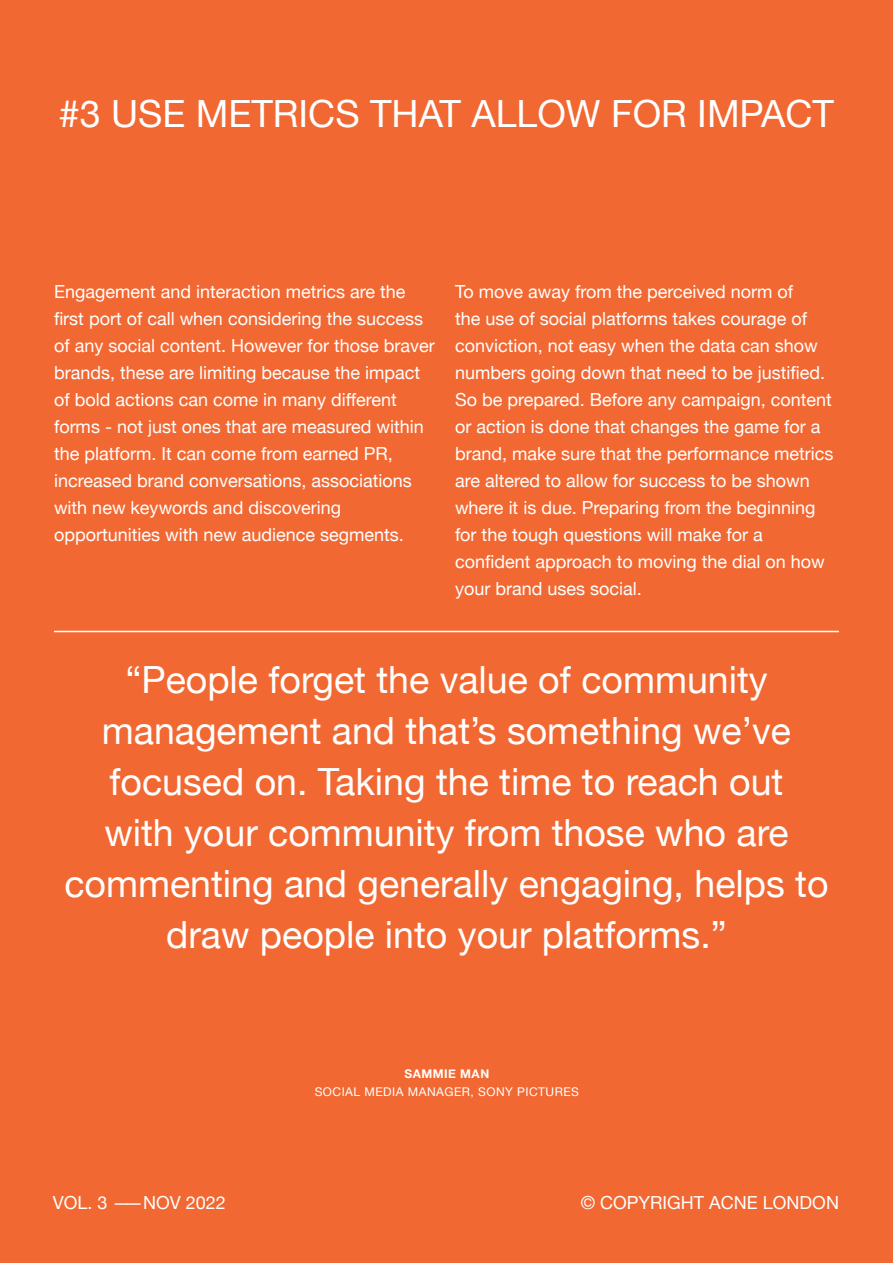
<style>
.page{position:relative;width:893px;height:1263px;background:#f26832}
.page>*{position:absolute;margin:0;border:0;box-sizing:border-box;transform-origin:0 0}
.t1{font:37.5px/51px "Helvetica Neue";color:#fff;text-align:center}
.t2{font:18px/27px "Helvetica Neue";color:#fff}
.t3{font:12px "Helvetica Neue";letter-spacing:.04em;color:#fff}
.t4{font:700 12px "Helvetica Neue";letter-spacing:.04em;color:#fff}
</style>
<div class="page">
<hr style="left:54px;top:631px;width:785px;height:1px;background:#fff">
<p class="t1" style="left:59px;top:90px;width:777px">#3 USE METRICS THAT ALLOW FOR IMPACT</p>
<p class="t2" style="left:54px;top:279px;width:382px">Engagement and interaction metrics are the first port of call when considering the success of any social content. However for those braver brands, these are limiting because the impact of bold actions can come in many different forms - not just ones that are measured within the platform. It can come from earned PR, increased brand conversations, associations with new keywords and discovering opportunities with new audience segments.</p>
<p class="t2" style="left:455px;top:279px;width:380px">To move away from the perceived norm of<br>the use of social platforms takes courage of conviction, not easy when the data can show numbers going down that need to be justified.<br>So be prepared. Before any campaign, content or action is done that changes the game for a brand, make sure that the performance metrics are altered to allow for success to be shown where it is due. Preparing from the beginning for the tough questions will make for a confident approach to moving the dial on how your brand uses social.</p>
<p class="t1" style="left:64px;top:656px;width:766px">“People forget the value of community management and that’s something we’ve focused on. Taking the time to reach out<br>with your community from those who are commenting and generally engaging, helps to draw people into your platforms.”</p>
<p class="t4" style="left:404px;top:1064px;width:86px">SAMMIE MAN</p>
<p class="t3" style="left:315px;top:1083px;width:266px">SOCIAL MEDIA MANAGER, SONY PICTURES</p>
<p class="t2" style="left:53px;top:1190px;width:175px">VOL. 3 ——NOV 2022</p>
<p class="t2" style="left:581px;top:1190px;width:260px">© COPYRIGHT ACNE LONDON</p>
</div>
